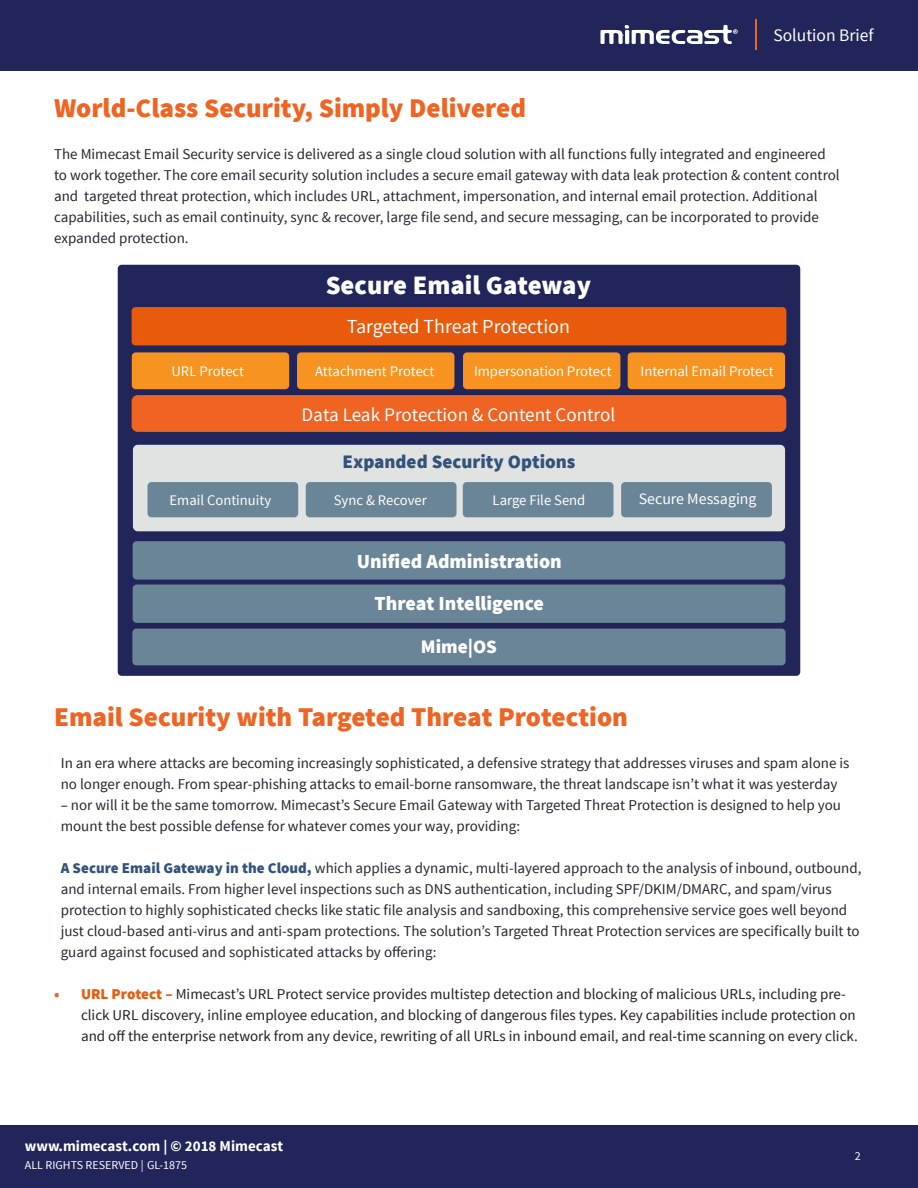
<style>
.page{position:relative;width:918px;height:1188px;background:#fff}
.page>*{position:absolute;margin:0;border:0;box-sizing:border-box;transform-origin:0 0}
.Headline_Copy_Primar{font:900 27px "Source Sans Pro";color:#ef6422}
.t1{font:900 26.55px "Source Sans Pro";color:#fff}
.t2{font:900 19.95px/41.5px "Source Sans Pro";color:#fff;text-align:center}
.t3{font:19.95px "Source Sans Pro";color:#fff}
.t4{font:19.05px "Source Sans Pro";color:#fff}
.t5{font:900 19.05px "Source Sans Pro";color:#33527a}
.t6{font:900 19.05px "Source Sans Pro";color:#fff}
.t7{font:17.55px "Source Sans Pro";color:#fff}
.t8{font:15.9px "Source Sans Pro";color:#fff}
.Body_Copy{font:15px/21px "Source Sans Pro";color:#232730}
.Headline_Copy_Primar-2{font:15px/21px "Source Sans Pro";color:#232730}
.t9{font:15px/21px "Source Sans Pro";color:#231f20}
.t10{font:700 15px "Source Sans Pro";color:#fff}
.t11{font:14.55px "Source Sans Pro";color:#fff}
.t12{font:12px "Source Sans Pro";color:#fff}
.s1{font-weight:900;color:#33527a}
.s2{font-weight:900;color:#ef6422}
.s3{font-weight:900;color:#e85b0d}
</style>
<div class="page">
<div style="left:0;top:0;width:918px;height:71px;background:#21255a"></div>
<svg style="left:600px;top:25px;width:138px;height:19px"></svg>
<hr style="left:755px;top:19px;width:1px;height:31px;background:#ef6422">
<div style="left:0;top:1126px;width:918px;height:62px;background:#21255a"></div>
<div style="left:118px;top:265px;width:682px;height:411px;background:#21255a;border-radius:4px"></div>
<div style="left:133px;top:541px;width:652px;height:39px;background:#6a8597;border-radius:4px"></div>
<div style="left:133px;top:585px;width:652px;height:38px;background:#6a8597;border-radius:4px"></div>
<div style="left:132px;top:307px;width:654px;height:38px;background:#e85b0d;border-radius:4px"></div>
<div style="left:132px;top:629px;width:654px;height:36px;background:#6a8597;border-radius:4px"></div>
<div style="left:132px;top:352px;width:157px;height:37px;background:#f79320;border-radius:4px"></div>
<div style="left:297px;top:352px;width:157px;height:37px;background:#f79320;border-radius:4px"></div>
<div style="left:628px;top:352px;width:157px;height:37px;background:#f79320;border-radius:4px"></div>
<div style="left:463px;top:352px;width:157px;height:37px;background:#f79320;border-radius:4px"></div>
<div style="left:132px;top:395px;width:654px;height:37px;background:#ef6422;border-radius:6px"></div>
<div style="left:133px;top:445px;width:652px;height:86px;background:#e1e2e2;border-radius:5px"></div>
<div style="left:147px;top:482px;width:151px;height:35px;background:#6a8597;border-radius:4px"></div>
<div style="left:306px;top:482px;width:151px;height:35px;background:#6a8597;border-radius:4px"></div>
<div style="left:463px;top:482px;width:151px;height:35px;background:#6a8597;border-radius:4px"></div>
<div style="left:621px;top:482px;width:151px;height:35px;background:#6a8597;border-radius:4px"></div>
<p class="t7" style="left:773px;top:24px;width:102px">Solution Brief</p>
<p class="Headline_Copy_Primar" style="left:54px;top:90px;width:474px">World-Class Security, Simply Delivered</p>
<p class="Headline_Copy_Primar-2" style="left:54px;top:144px;width:787px">The Mimecast Email Security service is delivered as a single cloud solution with all functions fully integrated and engineered to work together. The core email security solution includes a secure email gateway with data leak protection &amp; content control and targeted threat protection, which includes URL, attachment, impersonation, and internal email protection. Additional capabilities, such as email continuity, sync &amp; recover, large file send, and secure messaging, can be incorporated to provide expanded protection.</p>
<p class="t1" style="left:326px;top:268px;width:267px">Secure Email Gateway</p>
<p class="t3" style="left:347px;top:314px;width:225px">Targeted Threat Protection</p>
<p class="t11" style="left:172px;top:362px;width:74px">URL Protect</p>
<p class="t11" style="left:315px;top:362px;width:121px">Attachment Protect</p>
<p class="t11" style="left:474px;top:362px;width:139px">Impersonation Protect</p>
<p class="t11" style="left:641px;top:362px;width:135px">Internal Email Protect</p>
<p class="t4" style="left:302px;top:403px;width:315px">Data Leak Protection &amp; Content Control</p>
<p class="t5" style="left:343px;top:449px;width:235px">Expanded Security Options</p>
<p class="t11" style="left:170px;top:491px;width:103px">Email Continuity</p>
<p class="t11" style="left:334px;top:491px;width:94px">Sync &amp; Recover</p>
<p class="t11" style="left:493px;top:491px;width:94px">Large File Send</p>
<p class="t8" style="left:639px;top:489px;width:119px">Secure Messaging</p>
<p class="t2" style="left:357px;top:542px;width:206px">Unified Administration<br>Threat Intelligence</p>
<p class="t6" style="left:421px;top:634px;width:78px">Mime|OS</p>
<p class="Headline_Copy_Primar" style="left:54px;top:699px;width:575px">Email Security with Targeted Threat Protection</p>
<p class="Body_Copy" style="left:61px;top:753px;width:790px">In an era where attacks are becoming increasingly sophisticated, a defensive strategy that addresses viruses and spam alone is no longer enough. From spear-phishing attacks to email-borne ransomware, the threat landscape isn’t what it was yesterday</p>
<p class="Body_Copy" style="left:61px;top:795px;width:782px">– nor will it be the same tomorrow. Mimecast’s Secure Email Gateway with Targeted Threat Protection is designed to help you mount the best possible defense for whatever comes your way, providing:</p>
<p class="Body_Copy" style="left:61px;top:858px;width:802px"><span class="s1">A Secure Email Gateway in the Cloud,</span> which applies a dynamic, multi-layered approach to the analysis of inbound, outbound, and internal emails. From higher level inspections such as DNS authentication, including SPF/DKIM/DMARC, and spam/virus protection to highly sophisticated checks like static file analysis and sandboxing, this comprehensive service goes well beyond just cloud-based anti-virus and anti-spam protections. The solution’s Targeted Threat Protection services are specifically built to guard against focused and sophisticated attacks by offering:</p>
<p class="t9" style="left:81px;top:984px;width:778px;text-indent:-27px"><span class="s2">•</span> <span class="s3">URL Protect –</span> Mimecast’s URL Protect service provides multistep detection and blocking of malicious URLs, including pre&shy;click URL discovery, inline employee education, and blocking of dangerous files types. Key capabilities include protection on and off the enterprise network from any device, rewriting of all URLs in inbound email, and real-time scanning on every click.</p>
<p class="t10" style="left:25px;top:1136px;width:260px">www.mimecast.com | © 2018 Mimecast</p>
<p class="t12" style="left:25px;top:1158px;width:164px">ALL RIGHTS RESERVED | GL-1875</p>
<p class="t12" style="left:855px;top:1149px;width:7px">2</p>
</div>
